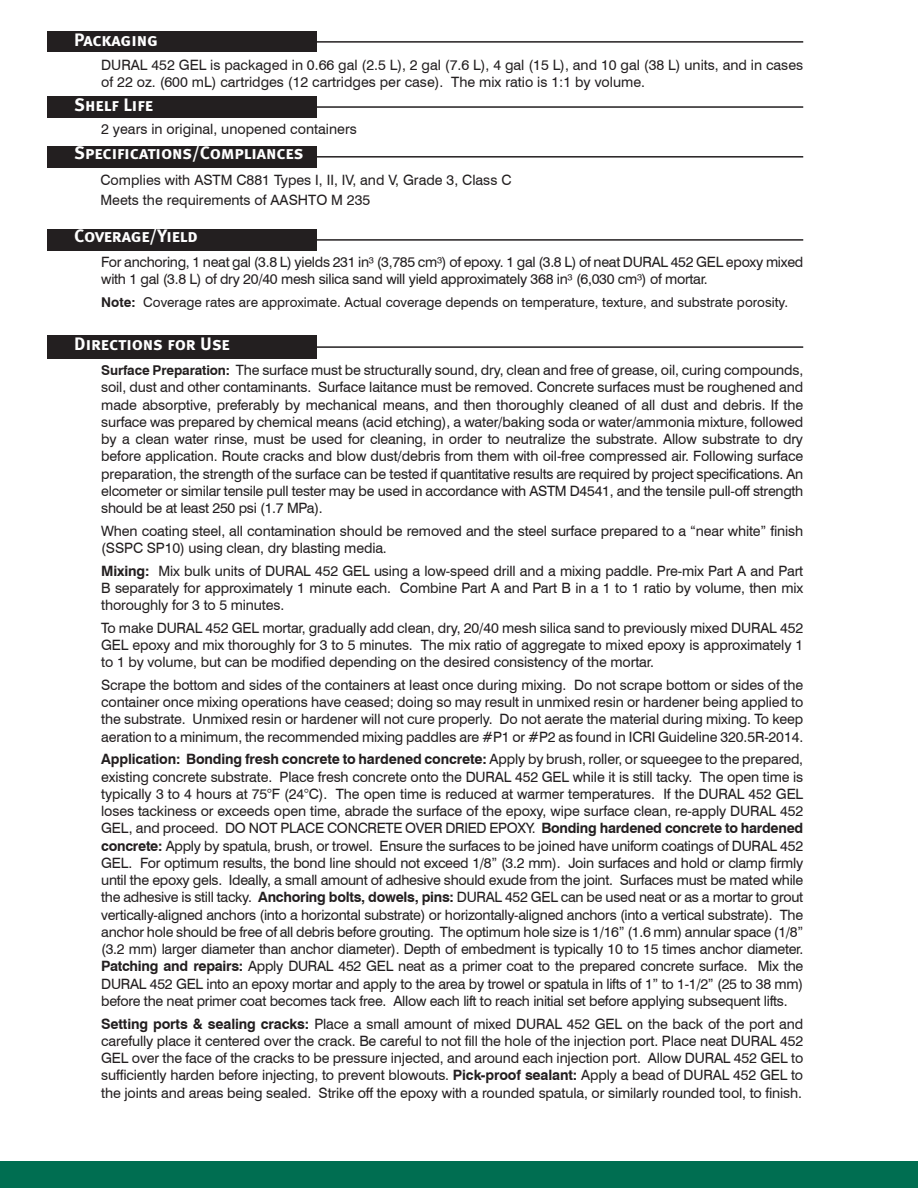
<style>
.page{position:relative;width:918px;height:1188px;background:#fff}
.page>*{position:absolute;margin:0;border:0;box-sizing:border-box;transform-origin:0 0}
.SubHeading{font:18px "Meta Bold Caps";color:#fff}
.Body_Copy{font:14.25px/17.2px "Swiss 721 BT";letter-spacing:-.01em;color:#231f20;text-align:justify}
.Body_Copy-2{font:13.5px "Swiss 721 BT";color:#231f20}
.s1{font-weight:700}
.s2{font-weight:700;font-size:13.5px}
</style>
<div class="page">
<div style="left:0;top:1161px;width:918px;height:27px;background:#006e51"></div>
<div style="left:47px;top:229px;width:270px;height:22px;background:#231f20"></div>
<hr style="left:306px;top:239px;width:497px;height:2px;background:#231f20">
<div style="left:47px;top:146px;width:270px;height:22px;background:#231f20"></div>
<hr style="left:306px;top:156px;width:497px;height:2px;background:#231f20">
<div style="left:47px;top:96px;width:270px;height:22px;background:#231f20"></div>
<hr style="left:306px;top:106px;width:497px;height:2px;background:#231f20">
<div style="left:47px;top:31px;width:270px;height:21px;background:#231f20"></div>
<hr style="left:306px;top:41px;width:497px;height:2px;background:#231f20">
<div style="left:47px;top:335px;width:270px;height:23px;background:#231f20"></div>
<hr style="left:306px;top:346px;width:497px;height:2px;background:#231f20">
<p class="SubHeading" style="left:74px;top:29px;width:85px">Packaging</p>
<p class="Body_Copy" style="left:101px;top:56px;width:703px">DURAL 452 GEL is packaged in 0.66 gal (2.5 L), 2 gal (7.6 L), 4 gal (15 L), and 10 gal (38 L) units, and in cases of 22 oz. (600 mL) cartridges (12 cartridges per case). The mix ratio is 1:1 by volume.</p>
<p class="SubHeading" style="left:74px;top:94px;width:80px">Shelf Life</p>
<p class="Body_Copy" style="left:101px;top:120px;width:257px">2 years in original, unopened containers</p>
<p class="SubHeading" style="left:74px;top:142px;width:231px">Specifications/Compliances</p>
<p class="Body_Copy" style="left:100px;top:171px;width:413px">Complies with ASTM C881 Types I, II, IV, and V, Grade 3, Class C</p>
<p class="Body_Copy" style="left:100px;top:191px;width:271px">Meets the requirements of AASHTO M 235</p>
<p class="SubHeading" style="left:74px;top:225px;width:125px">Coverage/Yield</p>
<p class="Body_Copy" style="left:101px;top:253px;width:704px">For anchoring, 1 neat gal (3.8 L) yields 231 in³ (3,785 cm³) of epoxy. 1 gal (3.8 L) of neat DURAL 452 GEL epoxy mixed with 1 gal (3.8 L) of dry 20/40 mesh silica sand will yield approximately 368 in³ (6,030 cm³) of mortar.</p>
<p class="Body_Copy-2" style="left:101px;top:294px;width:688px"><span class="s1">Note:</span> Coverage rates are approximate. Actual coverage depends on temperature, texture, and substrate porosity.</p>
<p class="SubHeading" style="left:74px;top:333px;width:157px">Directions for Use</p>
<p class="Body_Copy" style="left:101px;top:361px;width:704px"><span class="s2">Surface Preparation:</span> The surface must be structurally sound, dry, clean and free of grease, oil, curing compounds, soil, dust and other contaminants. Surface laitance must be removed. Concrete surfaces must be roughened and made absorptive, preferably by mechanical means, and then thoroughly cleaned of all dust and debris. If the surface was prepared by chemical means (acid etching), a water/baking soda or water/ammonia mixture, followed by a clean water rinse, must be used for cleaning, in order to neutralize the substrate. Allow substrate to dry before application. Route cracks and blow dust/debris from them with oil-free compressed air. Following surface preparation, the strength of the surface can be tested if quantitative results are required by project specifications. An elcometer or similar tensile pull tester may be used in accordance with ASTM D4541, and the tensile pull-off strength should be at least 250 psi (1.7 MPa).</p>
<p class="Body_Copy" style="left:101px;top:522px;width:704px">When coating steel, all contamination should be removed and the steel surface prepared to a “near white” finish (SSPC SP10) using clean, dry blasting media.</p>
<p class="Body_Copy" style="left:101px;top:562px;width:704px"><span class="s1">Mixing:</span> Mix bulk units of DURAL 452 GEL using a low-speed drill and a mixing paddle. Pre-mix Part A and Part B separately for approximately 1 minute each. Combine Part A and Part B in a 1 to 1 ratio by volume, then mix thoroughly for 3 to 5 minutes.</p>
<p class="Body_Copy" style="left:101px;top:619px;width:704px">To make DURAL 452 GEL mortar, gradually add clean, dry, 20/40 mesh silica sand to previously mixed DURAL 452<br>GEL epoxy and mix thoroughly for 3 to 5 minutes. The mix ratio of aggregate to mixed epoxy is approximately 1 to 1 by volume, but can be modified depending on the desired consistency of the mortar.</p>
<p class="Body_Copy" style="left:101px;top:676px;width:704px">Scrape the bottom and sides of the containers at least once during mixing. Do not scrape bottom or sides of the container once mixing operations have ceased; doing so may result in unmixed resin or hardener being applied to the substrate. Unmixed resin or hardener will not cure properly. Do not aerate the material during mixing. To keep aeration to a minimum, the recommended mixing paddles are #P1 or #P2 as found in ICRI Guideline 320.5R-2014.</p>
<p class="Body_Copy" style="left:101px;top:751px;width:704px"><span class="s1">Application: Bonding fresh concrete to hardened concrete:</span> Apply by brush, roller, or squeegee to the prepared, existing concrete substrate. Place fresh concrete onto the DURAL 452 GEL while it is still tacky. The open time is typically 3 to 4 hours at 75°F (24°C). The open time is reduced at warmer temperatures. If the DURAL 452 GEL loses tackiness or exceeds open time, abrade the surface of the epoxy, wipe surface clean, re-apply DURAL 452<br>GEL, and proceed. DO NOT PLACE CONCRETE OVER DRIED EPOXY. <span class="s1">Bonding hardened concrete to hardened concrete:</span> Apply by spatula, brush, or trowel. Ensure the surfaces to be joined have uniform coatings of DURAL 452<br>GEL. For optimum results, the bond line should not exceed 1/8” (3.2 mm). Join surfaces and hold or clamp firmly until the epoxy gels. Ideally, a small amount of adhesive should exude from the joint. Surfaces must be mated while the adhesive is still tacky. <span class="s1">Anchoring bolts, dowels, pins:</span> DURAL 452 GEL can be used neat or as a mortar to grout vertically-aligned anchors (into a horizontal substrate) or horizontally-aligned anchors (into a vertical substrate). The anchor hole should be free of all debris before grouting. The optimum hole size is 1/16” (1.6 mm) annular space (1/8” (3.2 mm) larger diameter than anchor diameter). Depth of embedment is typically 10 to 15 times anchor diameter.<br><span class="s1">Patching and repairs:</span> Apply DURAL 452 GEL neat as a primer coat to the prepared concrete surface. Mix the DURAL 452 GEL into an epoxy mortar and apply to the area by trowel or spatula in lifts of 1” to 1-1/2” (25 to 38 mm) before the neat primer coat becomes tack free. Allow each lift to reach initial set before applying subsequent lifts.</p>
<p class="Body_Copy" style="left:101px;top:1015px;width:704px"><span class="s1">Setting ports &amp; sealing cracks:</span> Place a small amount of mixed DURAL 452 GEL on the back of the port and carefully place it centered over the crack. Be careful to not fill the hole of the injection port. Place neat DURAL 452<br>GEL over the face of the cracks to be pressure injected, and around each injection port. Allow DURAL 452 GEL to sufficiently harden before injecting, to prevent blowouts. <span class="s1">Pick-proof sealant:</span> Apply a bead of DURAL 452 GEL to the joints and areas being sealed. Strike off the epoxy with a rounded spatula, or similarly rounded tool, to finish.</p>
</div>
